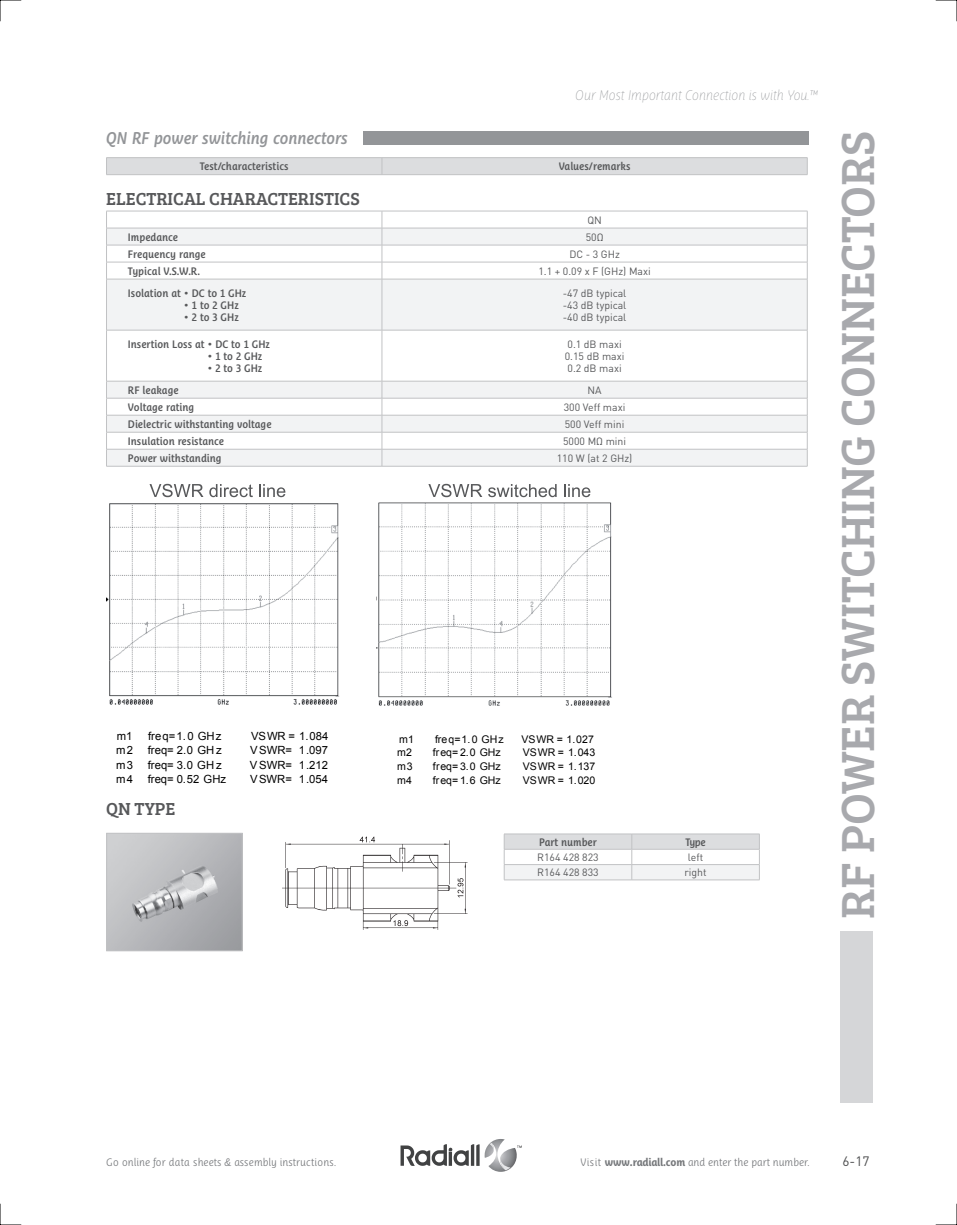
<style>
.page{position:relative;width:957px;height:1225px;background:#fff}
.page>*{position:absolute;margin:0;border:0;box-sizing:border-box;transform-origin:0 0}
.t1{font:48px "Bree Serif";color:#a8a9ad}
.t2{font:18px "Bree Serif";color:#57585a}
.t3{font:italic 600 16.5px "Ayita Pro";color:#939598}
.t4{font:italic 100 13.5px "Ayita Pro";color:#939598}
.t5{font:13.5px "DIN Pro";color:#4b4c4d}
.t6{font:11.25px "Arial";color:#000}
.t7{font:600 10.5px "Ayita Pro";color:#57585a}
.t8{font:10.5px/12px "DIN Pro";color:#57585a;text-align:justify}
.t9{font:10.5px "Arial";color:#000}
.t10{font:300 10.5px "Ayita Pro";color:#76787b}
.s1{font-weight:700}
</style>
<div class="page">
<svg style="left:400px;top:1139px;width:122px;height:32px"></svg>
<div style="left:363px;top:131px;width:446px;height:14px;background:#939598"></div>
<div style="left:839px;top:931px;width:33px;height:171px;background:#d5d6d8"></div>
<svg style="left:107px;top:229px;width:700px;height:237px;fill:#f2f3f4"></svg>
<hr style="left:106px;top:211px;width:276px;height:1px;background:#c1c2c4">
<hr style="left:382px;top:211px;width:425px;height:1px;background:#c1c2c4">
<hr style="left:106px;top:228px;width:276px;height:1px;background:#c1c2c4">
<hr style="left:382px;top:228px;width:425px;height:1px;background:#c1c2c4">
<hr style="left:106px;top:245px;width:276px;height:1px;background:#c1c2c4">
<hr style="left:382px;top:245px;width:425px;height:1px;background:#c1c2c4">
<hr style="left:106px;top:262px;width:276px;height:1px;background:#c1c2c4">
<svg style="left:106px;top:212px;width:1px;height:67px"></svg>
<hr style="left:382px;top:262px;width:425px;height:1px;background:#c1c2c4">
<svg style="left:382px;top:211px;width:1px;height:68px"></svg>
<svg style="left:807px;top:211px;width:1px;height:68px"></svg>
<hr style="left:106px;top:279px;width:276px;height:1px;background:#c1c2c4">
<hr style="left:106px;top:279px;width:1px;height:51px;background:#c1c2c4">
<hr style="left:382px;top:279px;width:425px;height:1px;background:#c1c2c4">
<hr style="left:382px;top:279px;width:1px;height:51px;background:#c1c2c4">
<hr style="left:807px;top:279px;width:1px;height:51px;background:#c1c2c4">
<hr style="left:106px;top:330px;width:276px;height:1px;background:#c1c2c4">
<hr style="left:106px;top:330px;width:1px;height:51px;background:#c1c2c4">
<hr style="left:382px;top:330px;width:425px;height:1px;background:#c1c2c4">
<hr style="left:382px;top:330px;width:1px;height:51px;background:#c1c2c4">
<hr style="left:807px;top:330px;width:1px;height:51px;background:#c1c2c4">
<hr style="left:106px;top:381px;width:276px;height:1px;background:#c1c2c4">
<hr style="left:382px;top:381px;width:425px;height:1px;background:#c1c2c4">
<hr style="left:106px;top:398px;width:276px;height:1px;background:#c1c2c4">
<hr style="left:382px;top:398px;width:425px;height:1px;background:#c1c2c4">
<hr style="left:106px;top:415px;width:276px;height:1px;background:#c1c2c4">
<hr style="left:382px;top:415px;width:425px;height:1px;background:#c1c2c4">
<hr style="left:106px;top:432px;width:276px;height:1px;background:#c1c2c4">
<hr style="left:382px;top:432px;width:425px;height:1px;background:#c1c2c4">
<hr style="left:106px;top:449px;width:276px;height:1px;background:#c1c2c4">
<svg style="left:106px;top:381px;width:1px;height:85px"></svg>
<hr style="left:382px;top:449px;width:425px;height:1px;background:#c1c2c4">
<svg style="left:382px;top:381px;width:1px;height:85px"></svg>
<svg style="left:807px;top:381px;width:1px;height:85px"></svg>
<hr style="left:106px;top:466px;width:276px;height:1px;background:#c1c2c4">
<hr style="left:382px;top:466px;width:425px;height:1px;background:#c1c2c4">
<hr style="left:106px;top:157px;width:276px;height:1px;background:#c1c2c4">
<hr style="left:382px;top:157px;width:425px;height:1px;background:#c1c2c4">
<div style="left:106px;top:158px;width:702px;height:17px;background:#dcdddf"></div>
<hr style="left:106px;top:174px;width:276px;height:1px;background:#c1c2c4">
<hr style="left:382px;top:174px;width:425px;height:1px;background:#c1c2c4">
<hr style="left:504px;top:833px;width:128px;height:1px;background:#c1c2c4">
<hr style="left:632px;top:833px;width:127px;height:1px;background:#c1c2c4">
<svg style="left:504px;top:834px;width:256px;height:46px"></svg>
<hr style="left:504px;top:879px;width:128px;height:1px;background:#c1c2c4">
<hr style="left:632px;top:879px;width:127px;height:1px;background:#c1c2c4">
<img style="left:108px;top:835px;width:133px;height:114px">
<div style="left:106px;top:833px;width:137px;height:118px;border:1px solid #c1c2c4"></div>
<img style="left:107px;top:503px;width:233px;height:202px">
<svg style="left:149px;top:484px;width:54px;height:13px"></svg>
<svg style="left:209px;top:484px;width:44px;height:13px"></svg>
<svg style="left:259px;top:484px;width:26px;height:13px"></svg>
<img style="left:377px;top:502px;width:235px;height:203px">
<svg style="left:428px;top:484px;width:54px;height:13px"></svg>
<svg style="left:488px;top:484px;width:68px;height:13px"></svg>
<svg style="left:564px;top:484px;width:26px;height:13px"></svg>
<img style="left:282px;top:836px;width:186px;height:94px">
<svg style="left:0;top:0;width:22px;height:22px"></svg>
<svg style="left:0;top:1203px;width:22px;height:22px"></svg>
<svg style="left:935px;top:0;width:22px;height:22px"></svg>
<svg style="left:935px;top:1203px;width:22px;height:22px"></svg>
<p class="t4" style="left:575px;top:87px;width:244px">Our Most Important Connection is with You.™</p>
<h3 class="t3" style="left:106px;top:129px;width:243px">QN RF power switching connectors</h3>
<h1 class="t1" style="left:822px;top:919px;width:786px;rotate:-90deg">RF power switching connectors</h1>
<p class="t7" style="left:200px;top:160px;width:90px">Test/characteristics</p>
<p class="t7" style="left:559px;top:160px;width:73px">Values/remarks</p>
<h2 class="t2" style="left:106px;top:185px;width:255px">ELECTRICAL CHARACTERISTICS</h2>
<p class="t8" style="left:587px;top:213px;width:16px">QN</p>
<p class="t7" style="left:128px;top:231px;width:52px">Impedance</p>
<p class="t8" style="left:586px;top:230px;width:19px">50Ω</p>
<p class="t7" style="left:128px;top:248px;width:79px">Frequency range</p>
<p class="t8" style="left:569px;top:247px;width:52px">DC - 3 GHz</p>
<p class="t7" style="left:128px;top:265px;width:74px">Typical V.S.W.R.</p>
<p class="t8" style="left:538px;top:264px;width:114px">1.1 + 0.09 x F (GHz) Maxi</p>
<p class="t7" style="left:128px;top:287px;width:120px">Isolation at • DC to 1 GHz</p>
<p class="t7" style="left:184px;top:299px;width:57px">• 1 to 2 GHz</p>
<p class="t7" style="left:184px;top:311px;width:57px">• 2 to 3 GHz</p>
<p class="t8" style="left:563px;top:286px;width:65px">-47 dB typical -43 dB typical -40 dB typical</p>
<p class="t7" style="left:128px;top:338px;width:144px">Insertion Loss at • DC to 1 GHz</p>
<p class="t7" style="left:207px;top:350px;width:57px">• 1 to 2 GHz</p>
<p class="t7" style="left:207px;top:362px;width:57px">• 2 to 3 GHz</p>
<p class="t8" style="left:565px;top:337px;width:61px;text-align:left">0.1 dB maxi<br>0.15 dB maxi<br>0.2 dB maxi</p>
<p class="t7" style="left:128px;top:384px;width:52px">RF leakage</p>
<p class="t8" style="left:587px;top:383px;width:16px">NA</p>
<p class="t7" style="left:128px;top:401px;width:68px">Voltage rating</p>
<p class="t8" style="left:564px;top:400px;width:63px">300 Veff maxi</p>
<p class="t7" style="left:128px;top:418px;width:145px">Dielectric withstanting voltage</p>
<p class="t8" style="left:565px;top:417px;width:61px">500 Veff mini</p>
<p class="t7" style="left:128px;top:435px;width:98px">Insulation resistance</p>
<p class="t8" style="left:563px;top:434px;width:64px">5000 MΩ mini</p>
<p class="t7" style="left:128px;top:452px;width:95px">Power withstanding</p>
<p class="t8" style="left:557px;top:451px;width:77px">110 W (at 2 GHz)</p>
<p class="t6" style="left:117px;top:728px;width:17px">m1</p>
<p class="t6" style="left:148px;top:728px;width:75px">freq=1. 0 GHz</p>
<p class="t6" style="left:251px;top:728px;width:79px">VSWR = 1.084</p>
<p class="t6" style="left:116px;top:743px;width:18px">m2</p>
<p class="t6" style="left:148px;top:743px;width:75px">freq= 2.0 GH z</p>
<p class="t6" style="left:250px;top:743px;width:79px">VSWR= 1.097</p>
<p class="t6" style="left:116px;top:757px;width:18px">m3</p>
<p class="t6" style="left:148px;top:757px;width:75px">freq= 3.0 GH z</p>
<p class="t6" style="left:250px;top:757px;width:80px">V SWR= 1.212</p>
<p class="t6" style="left:116px;top:772px;width:18px">m4</p>
<p class="t6" style="left:148px;top:772px;width:80px">freq= 0.52 GHz</p>
<p class="t6" style="left:250px;top:772px;width:79px">VSWR= 1.054</p>
<p class="t9" style="left:399px;top:732px;width:16px">m1</p>
<p class="t9" style="left:435px;top:732px;width:70px">freq=1. 0 GHz</p>
<p class="t9" style="left:521px;top:732px;width:74px">VSWR = 1.027</p>
<p class="t9" style="left:397px;top:746px;width:16px">m2</p>
<p class="t9" style="left:433px;top:746px;width:69px">freq= 2.0 GHz</p>
<p class="t9" style="left:523px;top:746px;width:74px">VSWR = 1.043</p>
<p class="t9" style="left:397px;top:759px;width:17px">m3</p>
<p class="t9" style="left:433px;top:759px;width:69px">freq= 3.0 GHz</p>
<p class="t9" style="left:523px;top:759px;width:74px">VSWR = 1.137</p>
<p class="t9" style="left:397px;top:773px;width:16px">m4</p>
<p class="t9" style="left:433px;top:773px;width:69px">freq= 1.6 GHz</p>
<p class="t9" style="left:523px;top:773px;width:74px">VSWR = 1.020</p>
<h2 class="t2" style="left:106px;top:796px;width:71px">QN TYPE</h2>
<p class="t7" style="left:539px;top:836px;width:59px">Part number</p>
<p class="t7" style="left:685px;top:836px;width:22px">Type</p>
<p class="t8" style="left:537px;top:850px;width:63px">R164 428 823</p>
<p class="t8" style="left:688px;top:850px;width:17px">left</p>
<p class="t8" style="left:537px;top:866px;width:63px">R164 428 833</p>
<p class="t8" style="left:684px;top:866px;width:24px">right</p>
<p class="t10" style="left:106px;top:1156px;width:231px">Go online for data sheets &amp; assembly instructions.</p>
<p class="t10" style="left:580px;top:1156px;width:231px">Visit <span class="s1">www.radiall.com</span> and enter the part number.</p>
<p class="t5" style="left:842px;top:1152px;width:28px">6-17</p>
</div>
